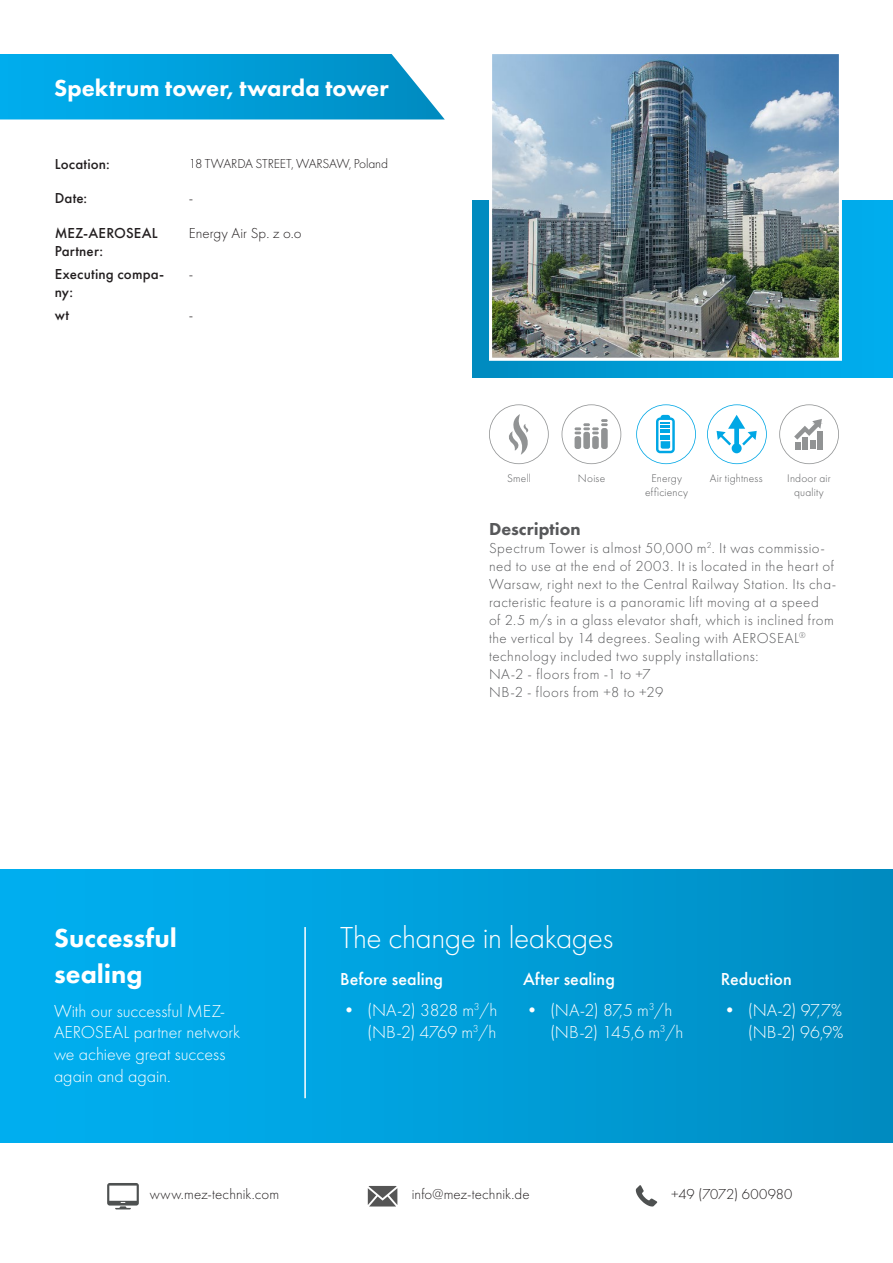
<style>
.page{position:relative;width:893px;height:1263px;background:#fff}
.page>*{position:absolute;margin:0;border:0;box-sizing:border-box;transform-origin:0 0}
.t1{font:300 31.5px "Futura PT";letter-spacing:-.015em;color:#fff}
.t2{font:800 27px/36px "Futura PT";color:#fff}
.t3{font:800 24px "Futura PT";letter-spacing:.005em;color:#fff}
.t4{font:300 18px/21.6px "Futura PT";color:#fff;text-align:right}
.t5{font:500 18px "Futura PT";letter-spacing:.005em;color:#fff}
.t6{font:800 18px "Futura PT";color:#57585a}
.t7{font:300 15px/18px "Futura PT";letter-spacing:.035em;color:#57585a}
.t8{font:300 15px "Futura PT";letter-spacing:.005em;color:#231f20}
.t9{font:500 15px/18px "Futura PT";letter-spacing:.01em;color:#231f20}
.t10{font:300 13.5px "Futura PT";letter-spacing:-.015em;color:#231f20}
.t11{font:300 11.4px/13.8px "Futura PT";letter-spacing:.02em;color:#57585a;text-align:center}
</style>
<div class="page">
<svg style="left:0;top:54px;width:445px;height:65px;background:#0fa4db"></svg>
<div style="left:0;top:870px;width:893px;height:273px;background:linear-gradient(to right,#00b1f3,#008dc2)"></div>
<hr style="left:304px;top:927px;width:2px;height:171px;background:#fff">
<svg style="left:489px;top:404px;width:60px;height:60px"></svg>
<svg style="left:636px;top:404px;width:60px;height:60px"></svg>
<svg style="left:562px;top:404px;width:59px;height:60px"></svg>
<svg style="left:707px;top:404px;width:60px;height:60px"></svg>
<svg style="left:779px;top:404px;width:60px;height:60px"></svg>
<div style="left:472px;top:200px;width:421px;height:178px;background:linear-gradient(to right,#008cc0,#00b0f1)"></div>
<img style="left:493px;top:55px;width:345px;height:302px">
<div style="left:489px;top:51px;width:353px;height:310px;border:3px solid #fff"></div>
<svg style="left:107px;top:1183px;width:32px;height:26px"></svg>
<svg style="left:636px;top:1185px;width:21px;height:21px"></svg>
<svg style="left:368px;top:1186px;width:29px;height:20px"></svg>
<h3 class="t3" style="left:54px;top:73px;width:336px">Spektrum tower, twarda tower</h3>
<p class="t9" style="left:55px;top:155px;width:57px">Location:</p>
<p class="t10" style="left:189px;top:156px;width:201px">18 TWARDA STREET, WARSAW, Poland</p>
<p class="t9" style="left:55px;top:189px;width:34px">Date:</p>
<p class="t8" style="left:189px;top:190px;width:6px">-</p>
<p class="t9" style="left:55px;top:224px;width:105px">MEZ-AEROSEAL<br>Partner:</p>
<p class="t8" style="left:189px;top:224px;width:114px">Energy Air Sp. z o.o</p>
<p class="t9" style="left:55px;top:265px;width:111px">Executing compa&shy;ny:</p>
<p class="t8" style="left:189px;top:265px;width:6px">-</p>
<p class="t9" style="left:55px;top:306px;width:16px">wt</p>
<p class="t8" style="left:189px;top:307px;width:6px">-</p>
<p class="t11" style="left:578px;top:471px;width:29px">Noise</p>
<p class="t11" style="left:710px;top:471px;width:54px">Air tightness</p>
<p class="t11" style="left:787px;top:471px;width:45px">Indoor air quality</p>
<p class="t6" style="left:489px;top:518px;width:93px">Description</p>
<p class="t7" style="left:489px;top:540px;width:349px">Spectrum Tower is almost 50,000 m<sup>2</sup>. It was commissio&shy;ned to use at the end of 2003. It is located in the heart of Warsaw, right next to the Central Railway Station. Its cha&shy;racteristic feature is a panoramic lift moving at a speed<br>of 2.5 m/s in a glass elevator shaft, which is inclined from the vertical by 14 degrees. Sealing with AEROSEAL<sup>® </sup>technology included two supply installations:<br>NA-2 - floors from -1 to +7<br>NB-2 - floors from +8 to +29</p>
<p class="t11" style="left:507px;top:471px;width:25px">Smell</p>
<p class="t11" style="left:645px;top:471px;width:44px">Energy efficiency</p>
<h2 class="t2" style="left:54px;top:920px;width:124px">Successful sealing</h2>
<h1 class="t1" style="left:340px;top:919px;width:275px">The change in leakages</h1>
<p class="t5" style="left:523px;top:968px;width:93px">After sealing</p>
<p class="t4" style="left:550px;top:999px;width:135px;text-align:left;text-indent:-27px">• (NA-2) 87,5 m<sup>3</sup>/h (NB-2) 145,6 m<sup>3</sup>/h</p>
<p class="t5" style="left:340px;top:968px;width:104px">Before sealing</p>
<p class="t4" style="left:340px;top:999px;width:159px">• (NA-2) 3828 m<sup>3</sup>/h (NB-2) 4769 m<sup>3</sup>/h</p>
<p class="t4" style="left:54px;top:1000px;width:188px;text-align:left">With our successful MEZ-<br>AEROSEAL partner network we achieve great success again and again.</p>
<p class="t5" style="left:721px;top:968px;width:72px">Reduction</p>
<p class="t4" style="left:721px;top:999px;width:124px">• (NA-2) 97,7% (NB-2) 96,9%</p>
<p class="t8" style="left:150px;top:1186px;width:131px">www.mez-technik.com</p>
<p class="t8" style="left:412px;top:1185px;width:119px">info@mez-technik.de</p>
<p class="t8" style="left:671px;top:1185px;width:123px">+49 (7072) 600980</p>
</div>
